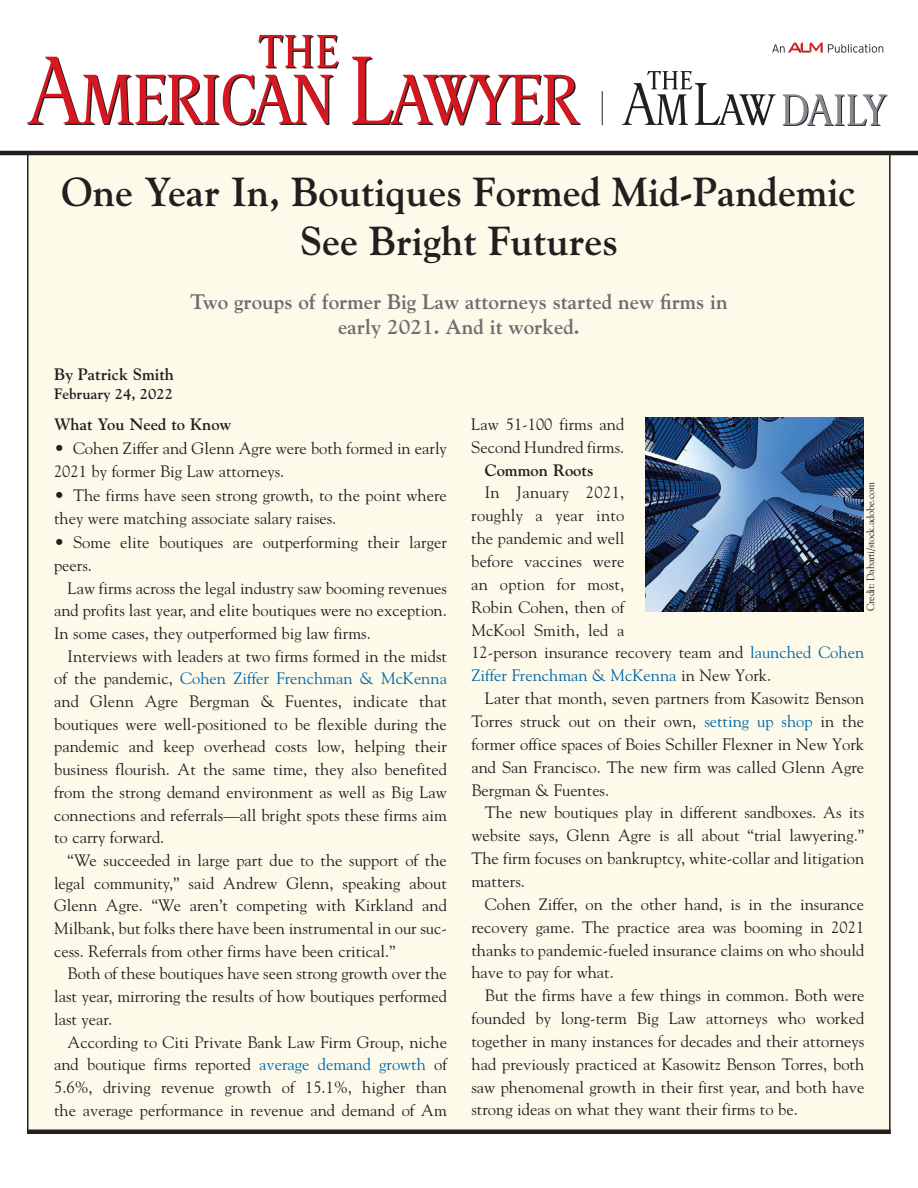
<style>
.page{position:relative;width:918px;height:1188px;background:#fff}
.page>*{position:absolute;margin:0;border:0;box-sizing:border-box;transform-origin:0 0}
.t1{font:700 40.35px/49.3px "Goudy Std";color:#231f20;text-align:center}
.t2{font:700 21px/25.2px "Goudy Std";color:#6c6d70;text-align:center}
.t3{font:16.5px/22.8px "Goudy Std";color:#231f20;text-align:justify}
.t4{font:700 16.5px "Goudy Std";color:#231f20}
.t5{font:700 15px "Goudy Std";color:#231f20}
.t6{font:10.5px "Goudy Std";letter-spacing:-.02em;color:#231f20}
.s1{font-size:17.25px}
.s2{color:#0067aa}
</style>
<div class="page">
<div style="left:27px;top:156px;width:864px;height:978px;background:#fefaea"></div>
<hr style="left:0;top:151px;width:918px;height:4px;background:#231f20">
<hr style="left:27px;top:1130px;width:864px;height:4px;background:#231f20">
<hr style="left:27px;top:154px;width:1px;height:980px;background:#231f20">
<hr style="left:889px;top:154px;width:2px;height:980px;background:#231f20">
<svg style="left:352px;top:57px;width:229px;height:69px"></svg>
<svg style="left:27px;top:34px;width:312px;height:92px"></svg>
<svg style="left:772px;top:42px;width:111px;height:11px"></svg>
<svg style="left:622px;top:71px;width:154px;height:54px"></svg>
<svg style="left:782px;top:94px;width:106px;height:32px"></svg>
<hr style="left:602px;top:91px;width:1px;height:34px;background:#231f20">
<img style="left:646px;top:418px;width:218px;height:193px">
<h1 class="t1" style="left:61px;top:167px;width:797px">One Year In, Boutiques Formed Mid-Pandemic<br>See Bright Futures</h1>
<p class="t2" style="left:190px;top:289px;width:539px">Two groups of former Big Law attorneys started new firms in early 2021. And it worked.</p>
<p class="t4" style="left:54px;top:364px;width:122px">By Patrick Smith</p>
<p class="t5" style="left:54px;top:384px;width:121px">February 24, 2022</p>
<p class="t4" style="left:54px;top:414px;width:179px">What You Need to Know</p>
<p class="t3" style="left:54px;top:437px;width:394px"><span class="s1">•</span> Cohen Ziffer and Glenn Agre were both formed in early<br>2021 by former Big Law attorneys.</p>
<p class="t3" style="left:54px;top:484px;width:394px"><span class="s1">•</span> The firms have seen strong growth, to the point where they were matching associate salary raises.</p>
<p class="t3" style="left:54px;top:531px;width:394px"><span class="s1">•</span> Some elite boutiques are outperforming their larger peers.</p>
<p class="t3" style="left:54px;top:576px;width:394px;text-indent:13px">Law firms across the legal industry saw booming revenues and profits last year, and elite boutiques were no exception.<br>In some cases, they outperformed big law firms.</p>
<p class="t3" style="left:54px;top:644px;width:394px;text-indent:14px">Interviews with leaders at two firms formed in the midst of the pandemic, <span class="s2">Cohen Ziffer Frenchman &amp; McKenna </span>and Glenn Agre Bergman &amp; Fuentes, indicate that boutiques were well-positioned to be flexible during the pandemic and keep overhead costs low, helping their business flourish. At the same time, they also benefited from the strong demand environment as well as Big Law connections and referrals—all bright spots these firms aim to carry forward.</p>
<p class="t3" style="left:54px;top:849px;width:394px;text-indent:14px">“We succeeded in large part due to the support of the legal community,” said Andrew Glenn, speaking about Glenn Agre. “We aren’t competing with Kirkland and Milbank, but folks there have been instrumental in our suc&shy;cess. Referrals from other firms have been critical.”</p>
<p class="t3" style="left:54px;top:962px;width:394px;text-indent:13px">Both of these boutiques have seen strong growth over the last year, mirroring the results of how boutiques performed last year.</p>
<p class="t3" style="left:54px;top:1030px;width:394px;text-indent:14px">According to Citi Private Bank Law Firm Group, niche and boutique firms reported <span class="s2">average demand growth</span> of 5.6%, driving revenue growth of 15.1%, higher than the average performance in revenue and demand of Am</p>
<p class="t3" style="left:471px;top:413px;width:155px">Law 51-100 firms and<br>Second Hundred firms.</p>
<p class="t4" style="left:485px;top:460px;width:110px">Common Roots</p>
<p class="t3" style="left:471px;top:481px;width:394px;text-align:left;text-indent:13px">In January 2021,<br>roughly a year into<br>the pandemic and well<br>before vaccines were<br>an option for most,<br>Robin Cohen, then of<br>McKool Smith, led a<br>12-person insurance recovery team and <span class="s2">launched Cohen<br>Ziffer Frenchman &amp; McKenna</span> in New York.</p>
<p class="t3" style="left:471px;top:687px;width:394px;text-indent:14px">Later that month, seven partners from Kasowitz Benson Torres struck out on their own, <span class="s2">setting up shop</span> in the former office spaces of Boies Schiller Flexner in New York and San Francisco. The new firm was called Glenn Agre Bergman &amp; Fuentes.</p>
<p class="t3" style="left:471px;top:801px;width:394px;text-indent:14px">The new boutiques play in different sandboxes. As its website says, Glenn Agre is all about “trial lawyering.” The firm focuses on bankruptcy, white-collar and litigation matters.</p>
<p class="t3" style="left:471px;top:893px;width:394px;text-indent:14px">Cohen Ziffer, on the other hand, is in the insurance recovery game. The practice area was booming in 2021 thanks to pandemic-fueled insurance claims on who should have to pay for what.</p>
<p class="t3" style="left:471px;top:984px;width:394px;text-indent:13px">But the firms have a few things in common. Both were founded by long-term Big Law attorneys who worked together in many instances for decades and their attorneys had previously practiced at Kasowitz Benson Torres, both saw phenomenal growth in their first year, and both have strong ideas on what they want their firms to be.</p>
<p class="t6" style="left:864px;top:611px;width:131px;rotate:-90deg">Credit: Dabarti/stock.adobe.com</p>
</div>
